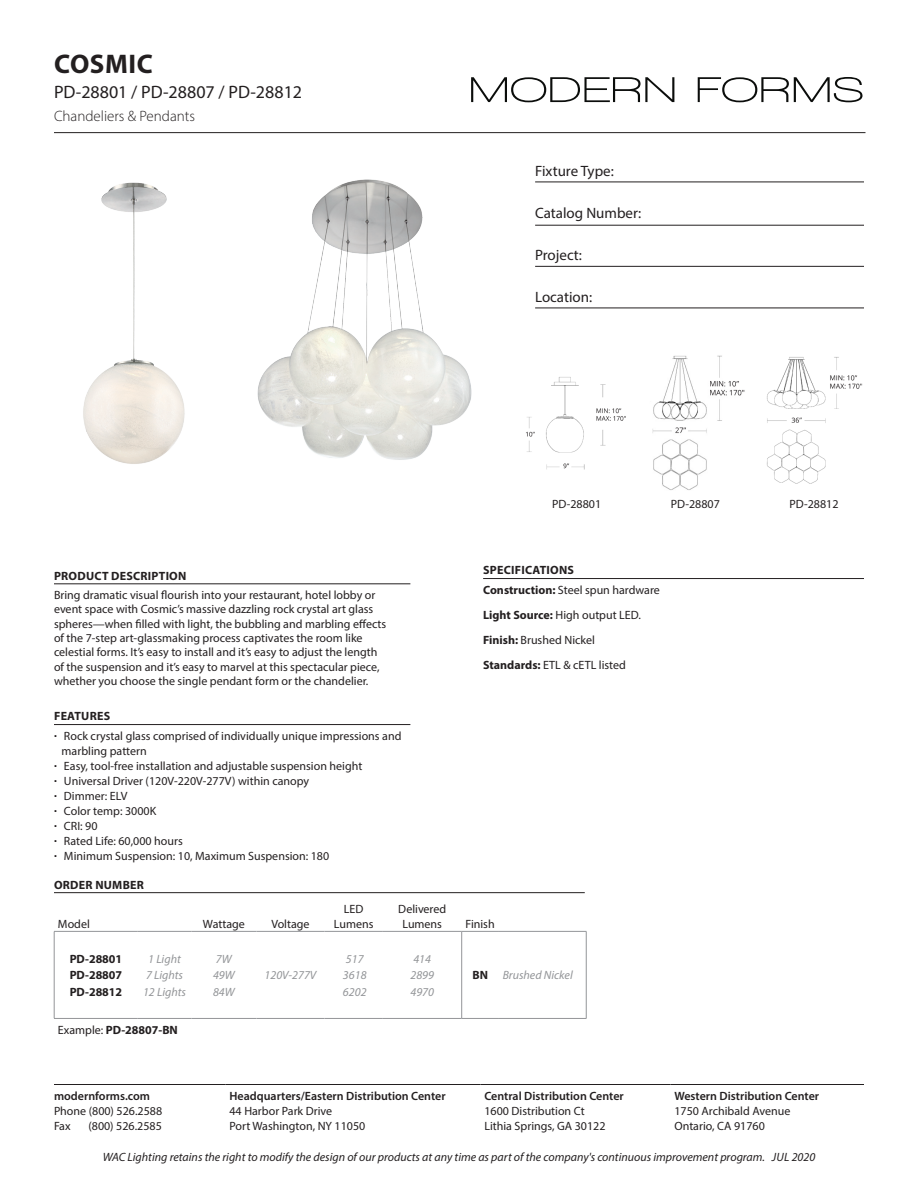
<style>
.page{position:relative;width:918px;height:1188px;background:#fff}
.page>*{position:absolute;margin:0;border:0;box-sizing:border-box;transform-origin:0 0}
.t1{font:700 27px "Myriad Pro";letter-spacing:.02em;color:#231f20}
.t2{font:18px "Myriad Pro";color:#231f20}
.t3{font:15px "Myriad Pro";color:#231f20}
.t4{font:300 15px "Myriad Pro";color:#231f20}
.Description{font:12px/15px "Myriad Pro";color:#231f20}
.t5{font:italic 12px "Myriad Pro";color:#231f20}
.t6{font:600 12px "Myriad Pro";color:#231f20}
.BK_REG_LEFT{font:700 12px "Myriad Pro";letter-spacing:.02em;color:#231f20}
.TABLE_HEADER{font:12px/14.4px "Myriad Pro";color:#231f20;text-align:center}
.TABLE_ITAL{font:italic 12px "Myriad Pro";color:#939598}
.MODEL{font:700 12px "Myriad Pro";color:#231f20}
.DIMS_BK_8PT{font:italic 12px "Myriad Pro";color:#939598}
.BK_REG_LEFT-2{font:700 12px "Myriad Pro";color:#231f20}
.BK_REG_LEFT-3{font:italic 12px "Myriad Pro";color:#939598}
.s1{font-family:"Walkway";font-weight:600}
.s2{font-weight:400}
.s3{font-weight:700}
</style>
<div class="page">
<hr style="left:54px;top:132px;width:812px;height:1px;background:#231f20">
<hr style="left:54px;top:1084px;width:172px;height:1px;background:#231f20">
<hr style="left:226px;top:1084px;width:255px;height:1px;background:#231f20">
<hr style="left:481px;top:1084px;width:190px;height:1px;background:#231f20">
<hr style="left:671px;top:1084px;width:193px;height:1px;background:#231f20">
<svg style="left:471px;top:77px;width:203px;height:25px"></svg>
<svg style="left:698px;top:77px;width:164px;height:25px"></svg>
<hr style="left:535px;top:182px;width:329px;height:1px;background:#231f20">
<hr style="left:535px;top:225px;width:329px;height:1px;background:#231f20">
<hr style="left:535px;top:266px;width:329px;height:1px;background:#231f20">
<hr style="left:535px;top:308px;width:329px;height:1px;background:#231f20">
<img style="left:526px;top:377px;width:100px;height:93px">
<img style="left:652px;top:355px;width:93px;height:135px">
<img style="left:766px;top:357px;width:97px;height:127px">
<hr style="left:54px;top:724px;width:356px;height:1px;background:#231f20">
<hr style="left:54px;top:584px;width:356px;height:1px;background:#231f20">
<hr style="left:483px;top:578px;width:381px;height:1px;background:#231f20">
<hr style="left:54px;top:892px;width:531px;height:1px;background:#231f20">
<hr style="left:54px;top:931px;width:84px;height:1px;background:#939598">
<hr style="left:54px;top:932px;width:1px;height:86px;background:#939598">
<hr style="left:54px;top:1018px;width:84px;height:1px;background:#939598">
<hr style="left:138px;top:931px;width:53px;height:1px;background:#939598">
<hr style="left:191px;top:931px;width:65px;height:1px;background:#939598">
<hr style="left:256px;top:931px;width:69px;height:1px;background:#939598">
<hr style="left:325px;top:931px;width:58px;height:1px;background:#939598">
<hr style="left:383px;top:931px;width:79px;height:1px;background:#939598">
<hr style="left:462px;top:931px;width:37px;height:1px;background:#939598">
<hr style="left:461px;top:932px;width:1px;height:86px;background:#939598">
<hr style="left:499px;top:931px;width:87px;height:1px;background:#939598">
<hr style="left:462px;top:1018px;width:37px;height:1px;background:#939598">
<hr style="left:499px;top:1018px;width:87px;height:1px;background:#939598">
<hr style="left:138px;top:1018px;width:53px;height:1px;background:#939598">
<hr style="left:191px;top:1018px;width:65px;height:1px;background:#939598">
<hr style="left:256px;top:1018px;width:69px;height:1px;background:#939598">
<hr style="left:325px;top:1018px;width:58px;height:1px;background:#939598">
<hr style="left:383px;top:1018px;width:79px;height:1px;background:#939598">
<hr style="left:586px;top:932px;width:1px;height:86px;background:#939598">
<img style="left:83px;top:182px;width:102px;height:282px">
<img style="left:257px;top:179px;width:215px;height:281px">
<p class="t1" style="left:54px;top:46px;width:100px">COSMIC</p>
<p class="t2" style="left:54px;top:81px;width:250px">PD-28801 / PD-28807 / PD-28812</p>
<p class="t4" style="left:54px;top:107px;width:143px">Chandeliers &amp; Pendants</p>
<p class="t3" style="left:535px;top:162px;width:80px">Fixture Type:</p>
<p class="t3" style="left:535px;top:204px;width:108px">Catalog Number:</p>
<p class="t3" style="left:535px;top:246px;width:48px">Project:</p>
<p class="t3" style="left:535px;top:288px;width:59px">Location:</p>
<p class="Description" style="left:552px;top:496px;width:51px">PD-28801</p>
<p class="Description" style="left:671px;top:496px;width:51px">PD-28807</p>
<p class="Description" style="left:790px;top:496px;width:51px">PD-28812</p>
<p class="BK_REG_LEFT" style="left:54px;top:568px;width:134px">PRODUCT DESCRIPTION</p>
<p class="Description" style="left:54px;top:587px;width:323px">Bring dramatic visual flourish into your restaurant, hotel lobby or</p>
<p class="Description" style="left:54px;top:602px;width:321px">event space with Cosmic’s massive dazzling rock crystal art glass</p>
<p class="Description" style="left:54px;top:616px;width:334px">spheres—when filled with light, the bubbling and marbling effects</p>
<p class="Description" style="left:54px;top:630px;width:310px">of the 7-step art-glassmaking process captivates the room like</p>
<p class="Description" style="left:54px;top:645px;width:325px">celestial forms. It’s easy to install and it’s easy to adjust the length</p>
<p class="Description" style="left:54px;top:659px;width:327px">of the suspension and it’s easy to marvel at this spectacular piece,</p>
<p class="Description" style="left:54px;top:674px;width:316px">whether you choose the single pendant form or the chandelier.</p>
<p class="BK_REG_LEFT" style="left:54px;top:708px;width:58px">FEATURES</p>
<p class="Description" style="left:62px;top:728px;width:341px;text-indent:-8px"><span class="s1">•</span> Rock crystal glass comprised of individually unique impressions and marbling pattern</p>
<p class="Description" style="left:54px;top:758px;width:310px"><span class="s1">•</span> Easy, tool-free installation and adjustable suspension height</p>
<p class="Description" style="left:54px;top:773px;width:257px"><span class="s1">•</span> Universal Driver (120V-220V-277V) within canopy</p>
<p class="Description" style="left:54px;top:788px;width:75px"><span class="s1">•</span> Dimmer: ELV</p>
<p class="Description" style="left:54px;top:803px;width:104px"><span class="s1">•</span> Color temp: 3000K</p>
<p class="Description" style="left:54px;top:818px;width:45px"><span class="s1">•</span> CRI: 90</p>
<p class="Description" style="left:54px;top:833px;width:130px"><span class="s1">•</span> Rated Life: 60,000 hours</p>
<p class="Description" style="left:54px;top:848px;width:277px"><span class="s1">•</span> Minimum Suspension: 10, Maximum Suspension: 180</p>
<p class="BK_REG_LEFT" style="left:54px;top:877px;width:91px">ORDER NUMBER</p>
<p class="TABLE_HEADER" style="left:58px;top:916px;width:33px">Model</p>
<p class="TABLE_HEADER" style="left:203px;top:916px;width:43px">Wattage</p>
<p class="TABLE_HEADER" style="left:271px;top:916px;width:40px">Voltage</p>
<p class="MODEL" style="left:70px;top:951px;width:54px">PD-28801</p>
<p class="MODEL" style="left:70px;top:968px;width:54px">PD-28807</p>
<p class="MODEL" style="left:70px;top:984px;width:54px">PD-28812</p>
<p class="DIMS_BK_8PT" style="left:148px;top:951px;width:34px">1 Light</p>
<p class="DIMS_BK_8PT" style="left:146px;top:968px;width:39px">7 Lights</p>
<p class="DIMS_BK_8PT" style="left:143px;top:984px;width:44px">12 Lights</p>
<p class="BK_REG_LEFT-2" style="left:58px;top:1022px;width:121px"><span class="s2">Example:</span> PD-28807-BN</p>
<p class="BK_REG_LEFT-3" style="left:216px;top:951px;width:17px">7W</p>
<p class="BK_REG_LEFT-3" style="left:213px;top:968px;width:23px">49W</p>
<p class="BK_REG_LEFT-3" style="left:213px;top:984px;width:23px">84W</p>
<p class="BK_REG_LEFT-3" style="left:265px;top:968px;width:53px">120V-277V</p>
<p class="TABLE_HEADER" style="left:344px;top:902px;width:21px">LED</p>
<p class="TABLE_HEADER" style="left:334px;top:916px;width:41px">Lumens</p>
<p class="TABLE_ITAL" style="left:346px;top:951px;width:19px">517</p>
<p class="TABLE_ITAL" style="left:343px;top:968px;width:25px">3618</p>
<p class="TABLE_ITAL" style="left:343px;top:984px;width:25px">6202</p>
<p class="TABLE_HEADER" style="left:398px;top:902px;width:49px">Delivered<br>Lumens</p>
<p class="TABLE_ITAL" style="left:413px;top:951px;width:19px">414</p>
<p class="TABLE_ITAL" style="left:410px;top:968px;width:25px">2899</p>
<p class="TABLE_ITAL" style="left:410px;top:984px;width:25px">4970</p>
<p class="BK_REG_LEFT" style="left:483px;top:562px;width:92px">SPECIFICATIONS</p>
<p class="Description" style="left:483px;top:582px;width:178px"><span class="s3">Construction:</span> Steel spun hardware</p>
<p class="Description" style="left:483px;top:607px;width:159px"><span class="s3">Light Source:</span> High output LED.</p>
<p class="Description" style="left:483px;top:632px;width:113px"><span class="s3">Finish:</span> Brushed Nickel</p>
<p class="Description" style="left:483px;top:657px;width:144px"><span class="s3">Standards:</span> ETL &amp; cETL listed</p>
<p class="TABLE_HEADER" style="left:465px;top:916px;width:31px">Finish</p>
<p class="MODEL" style="left:473px;top:968px;width:17px">BN</p>
<p class="TABLE_ITAL" style="left:503px;top:968px;width:72px">Brushed Nickel</p>
<p class="t6" style="left:54px;top:1089px;width:98px">modernforms.com</p>
<p class="Description" style="left:54px;top:1104px;width:110px">Phone (800) 526.2588<br>Fax</p>
<p class="Description" style="left:88px;top:1119px;width:75px">(800) 526.2585</p>
<p class="t6" style="left:230px;top:1089px;width:218px">Headquarters/Eastern Distribution Center</p>
<p class="Description" style="left:230px;top:1104px;width:137px">44 Harbor Park Drive<br>Port Washington, NY 11050</p>
<p class="t6" style="left:484px;top:1089px;width:141px">Central Distribution Center</p>
<p class="Description" style="left:484px;top:1104px;width:123px">1600 Distribution Ct<br>Lithia Springs, GA 30122</p>
<p class="t6" style="left:674px;top:1089px;width:146px">Western Distribution Center</p>
<p class="Description" style="left:674px;top:1104px;width:117px">1750 Archibald Avenue<br>Ontario, CA 91760</p>
<p class="t5" style="left:103px;top:1149px;width:714px">WAC Lighting retains the right to modify the design of our products at any time as part of the company's continuous improvement program. Jul 2020</p>
</div>
